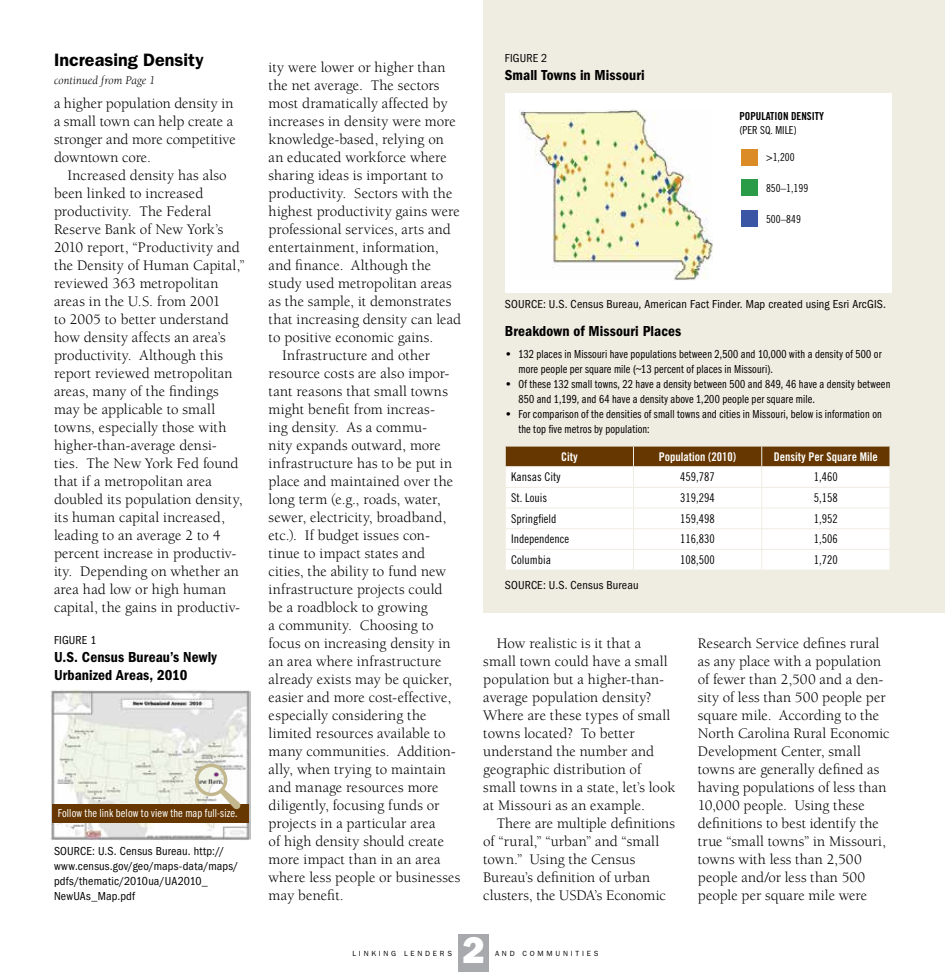
<style>
.page{position:relative;width:945px;height:972px;background:#fff}
.page>*{position:absolute;margin:0;border:0;box-sizing:border-box;transform-origin:0 0}
.t1{font:37.5px "ITC Franklin Gothic Std Hvy";color:#fff}
.t2{font:600 18px "ITC Franklin Gothic Std";color:#000}
.t3{font:15px/18px "Berkeley Std";letter-spacing:.005em;color:#000}
.t4{font:15px/18px "ITC Franklin Gothic Std Dm Cd";letter-spacing:.005em;color:#000}
.t5{font:12px/15px "ITC Franklin Gothic Std Bk Cp";letter-spacing:.015em;color:#000}
.t6{font:condensed 12px/15px "ITC Franklin Gothic Std";letter-spacing:.015em;color:#000}
.t7{font:12px "Trade Gothic LT Std Cn 18";color:#000}
.t8{font:12px "Trade Gothic LT Std Bd Cn 20";color:#fff}
.t9{font:12px "ITC Franklin Gothic Std Bk Cp";letter-spacing:.01em;color:#fff}
.t10{font:italic 12px "Berkeley Std";letter-spacing:.005em;color:#000}
.t11{font:10.95px "Trade Gothic LT Std Cn 18";color:#010101}
.t12{font:10.95px "Trade Gothic LT Std Bd Cn 20";color:#010101}
.t13{font:7.5px "ITC Franklin Gothic Std";letter-spacing:.37em;color:#000}
.s1{font-family:"ITC Franklin Gothic Std";font-weight:600}
</style>
<div class="page">
<div style="left:483px;top:0;width:462px;height:612px;background:#efece1"></div>
<div style="left:505px;top:93px;width:387px;height:200px;background:#fff"></div>
<img style="left:520px;top:109px;width:192px;height:171px">
<div style="left:741px;top:149px;width:17px;height:17px;background:#db8c27"></div>
<div style="left:741px;top:180px;width:17px;height:16px;background:#2a9c48"></div>
<div style="left:741px;top:210px;width:17px;height:16px;background:#3a56a5"></div>
<svg style="left:505px;top:446px;width:385px;height:124px;background:#e6ded5"></svg>
<img style="left:50px;top:689px;width:201px;height:151px">
<div style="left:52px;top:804px;width:197px;height:19px;background:#663700"></div>
<svg style="left:195px;top:764px;width:46px;height:46px"></svg>
<div style="left:458px;top:934px;width:31px;height:38px;background:#a7a9ac"></div>
<p class="t2" style="left:54px;top:50px;width:151px">Increasing Density</p>
<p class="t10" style="left:54px;top:74px;width:103px">continued from Page 1</p>
<p class="t3" style="left:54px;top:95px;width:183px">a higher population density in a small town can help create a stronger and more competitive downtown core.</p>
<p class="t3" style="left:54px;top:167px;width:192px;text-indent:14px">Increased density has also been linked to increased productivity. The Federal<br>Reserve Bank of New York’s<br>2010 report, “Productivity and the Density of Human Capital,” reviewed 363 metropolitan areas in the U.S. from 2001<br>to 2005 to better understand how density affects an area’s productivity. Although this report reviewed metropolitan areas, many of the findings may be applicable to small towns, especially those with higher-than-average densi&shy;ties. The New York Fed found that if a metropolitan area doubled its population density, its human capital increased, leading to an average 2 to 4 percent increase in productiv&shy;ity. Depending on whether an area had low or high human capital, the gains in productiv-</p>
<p class="t6" style="left:54px;top:632px;width:44px">FIGURE 1</p>
<p class="t4" style="left:54px;top:648px;width:164px">U.S. Census Bureau’s Newly<br>Urbanized Areas, 2010</p>
<p class="t9" style="left:58px;top:807px;width:181px">Follow the link below to view the map full-size.</p>
<p class="t6" style="left:54px;top:844px;width:186px">SOURCE: U.S. Census Bureau. http:// www.census.gov/geo/maps-data/maps/ pdfs/thematic/2010ua/UA2010_<br>NewUAs_Map.pdf</p>
<p class="t3" style="left:269px;top:59px;width:178px">ity were lower or higher than</p>
<p class="t3" style="left:269px;top:77px;width:172px">the net average. The sectors</p>
<p class="t3" style="left:269px;top:95px;width:180px">most dramatically affected by</p>
<p class="t3" style="left:269px;top:113px;width:189px">increases in density were more</p>
<p class="t3" style="left:269px;top:131px;width:177px">knowledge-based, relying on</p>
<p class="t3" style="left:269px;top:149px;width:180px">an educated workforce where</p>
<p class="t3" style="left:269px;top:167px;width:176px">sharing ideas is important to</p>
<p class="t3" style="left:269px;top:185px;width:185px">productivity. Sectors with the</p>
<p class="t3" style="left:269px;top:203px;width:193px">highest productivity gains were</p>
<p class="t3" style="left:269px;top:221px;width:184px">professional services, arts and</p>
<p class="t3" style="left:269px;top:239px;width:172px">entertainment, information,</p>
<p class="t3" style="left:269px;top:257px;width:164px">and finance. Although the</p>
<p class="t3" style="left:269px;top:275px;width:185px">study used metropolitan areas</p>
<p class="t3" style="left:269px;top:293px;width:184px">as the sample, it demonstrates</p>
<p class="t3" style="left:269px;top:311px;width:194px">that increasing density can lead</p>
<p class="t3" style="left:269px;top:329px;width:166px">to positive economic gains.</p>
<p class="t3" style="left:282px;top:347px;width:149px">Infrastructure and other</p>
<p class="t3" style="left:269px;top:365px;width:182px">resource costs are also impor-</p>
<p class="t3" style="left:269px;top:383px;width:181px">tant reasons that small towns</p>
<p class="t3" style="left:269px;top:401px;width:168px">might benefit from increas-</p>
<p class="t3" style="left:269px;top:419px;width:160px">ing density. As a commu-</p>
<p class="t3" style="left:269px;top:437px;width:174px">nity expands outward, more</p>
<p class="t3" style="left:269px;top:455px;width:185px">infrastructure has to be put in</p>
<p class="t3" style="left:269px;top:473px;width:186px">place and maintained over the</p>
<p class="t3" style="left:269px;top:491px;width:174px">long term (e.g., roads, water,</p>
<p class="t3" style="left:269px;top:509px;width:179px">sewer, electricity, broadband,</p>
<p class="t3" style="left:269px;top:527px;width:163px">etc.). If budget issues con-</p>
<p class="t3" style="left:269px;top:545px;width:158px">tinue to impact states and</p>
<p class="t3" style="left:269px;top:563px;width:179px">cities, the ability to fund new</p>
<p class="t3" style="left:269px;top:581px;width:175px">infrastructure projects could</p>
<p class="t3" style="left:269px;top:599px;width:161px">be a roadblock to growing</p>
<p class="t3" style="left:269px;top:617px;width:166px">a community. Choosing to</p>
<p class="t3" style="left:269px;top:635px;width:184px">focus on increasing density in</p>
<p class="t3" style="left:269px;top:653px;width:174px">an area where infrastructure</p>
<p class="t3" style="left:269px;top:671px;width:185px">already exists may be quicker,</p>
<p class="t3" style="left:269px;top:689px;width:184px">easier and more cost-effective,</p>
<p class="t3" style="left:269px;top:707px;width:159px">especially considering the</p>
<p class="t3" style="left:269px;top:725px;width:179px">limited resources available to</p>
<p class="t3" style="left:269px;top:743px;width:189px">many communities. Addition-</p>
<p class="t3" style="left:269px;top:761px;width:179px">ally, when trying to maintain</p>
<p class="t3" style="left:269px;top:779px;width:172px">and manage resources more</p>
<p class="t3" style="left:269px;top:797px;width:172px">diligently, focusing funds or</p>
<p class="t3" style="left:269px;top:815px;width:168px">projects in a particular area</p>
<p class="t3" style="left:269px;top:833px;width:177px">of high density should create</p>
<p class="t3" style="left:269px;top:851px;width:173px">more impact than in an area</p>
<p class="t3" style="left:269px;top:869px;width:193px">where less people or businesses</p>
<p class="t3" style="left:269px;top:887px;width:77px">may benefit.</p>
<p class="t6" style="left:505px;top:51px;width:44px">FIGURE 2</p>
<p class="t4" style="left:505px;top:66px;width:142px">Small Towns in Missouri</p>
<p class="t12" style="left:739px;top:110px;width:86px">POPULATION DENSITY</p>
<p class="t11" style="left:739px;top:124px;width:59px">(PER SQ. MILE)</p>
<p class="t11" style="left:766px;top:151px;width:30px">&gt;1,200</p>
<p class="t11" style="left:766px;top:182px;width:44px">850–1,199</p>
<p class="t11" style="left:766px;top:212px;width:36px">500–849</p>
<p class="t6" style="left:505px;top:297px;width:383px">SOURCE: U.S. Census Bureau, American Fact Finder. Map created using Esri ArcGIS.</p>
<p class="t4" style="left:505px;top:322px;width:178px">Breakdown of Missouri Places</p>
<p class="t5" style="left:518px;top:347px;width:365px;text-indent:-14px"><span class="s1">•</span> 132 places in Missouri have populations between 2,500 and 10,000 with a density of 500 or more people per square mile (~13 percent of places in Missouri).</p>
<p class="t5" style="left:518px;top:377px;width:374px;text-indent:-14px"><span class="s1">•</span> Of these 132 small towns, 22 have a density between 500 and 849, 46 have a density between<br>850 and 1,199, and 64 have a density above 1,200 people per square mile.</p>
<p class="t5" style="left:518px;top:407px;width:365px;text-indent:-14px"><span class="s1">•</span> For comparison of the densities of small towns and cities in Missouri, below is information on the top five metros by population:</p>
<p class="t8" style="left:561px;top:449px;width:18px">City</p>
<p class="t8" style="left:659px;top:449px;width:79px">Population (2010)</p>
<p class="t8" style="left:774px;top:449px;width:105px">Density Per Square Mile</p>
<p class="t7" style="left:511px;top:470px;width:51px">Kansas City</p>
<p class="t7" style="left:680px;top:470px;width:36px">459,787</p>
<p class="t7" style="left:814px;top:470px;width:25px">1,460</p>
<p class="t7" style="left:511px;top:491px;width:37px">St. Louis</p>
<p class="t7" style="left:680px;top:491px;width:36px">319,294</p>
<p class="t7" style="left:814px;top:491px;width:25px">5,158</p>
<p class="t7" style="left:511px;top:511px;width:47px">Springfield</p>
<p class="t7" style="left:680px;top:511px;width:36px">159,498</p>
<p class="t7" style="left:814px;top:511px;width:25px">1,952</p>
<p class="t7" style="left:511px;top:532px;width:59px">Independence</p>
<p class="t7" style="left:680px;top:532px;width:36px">116,830</p>
<p class="t7" style="left:814px;top:532px;width:25px">1,506</p>
<p class="t7" style="left:511px;top:553px;width:41px">Columbia</p>
<p class="t7" style="left:680px;top:553px;width:36px">108,500</p>
<p class="t7" style="left:814px;top:553px;width:25px">1,720</p>
<p class="t6" style="left:505px;top:578px;width:135px">SOURCE: U.S. Census Bureau</p>
<p class="t3" style="left:483px;top:635px;width:194px;text-indent:14px">How realistic is it that a small town could have a small population but a higher-than&shy;average population density?<br>Where are these types of small towns located? To better understand the number and geographic distribution of small towns in a state, let’s look at Missouri as an example.</p>
<p class="t3" style="left:483px;top:815px;width:193px;text-indent:14px">There are multiple definitions of “rural,” “urban” and “small town.” Using the Census<br>Bureau’s definition of urban clusters, the USDA’s Economic</p>
<p class="t3" style="left:698px;top:635px;width:193px">Research Service defines rural as any place with a population of fewer than 2,500 and a den&shy;sity of less than 500 people per square mile. According to the<br>North Carolina Rural Economic<br>Development Center, small towns are generally defined as having populations of less than<br>10,000 people. Using these definitions to best identify the true “small towns” in Missouri, towns with less than 2,500 people and/or less than 500 people per square mile were</p>
<h1 class="t1" style="left:463px;top:928px;width:24px">2</h1>
<p class="t13" style="left:352px;top:949px;width:101px">LINKING LENDERS</p>
<p class="t13" style="left:495px;top:949px;width:105px">AND COMMUNITIES</p>
</div>
